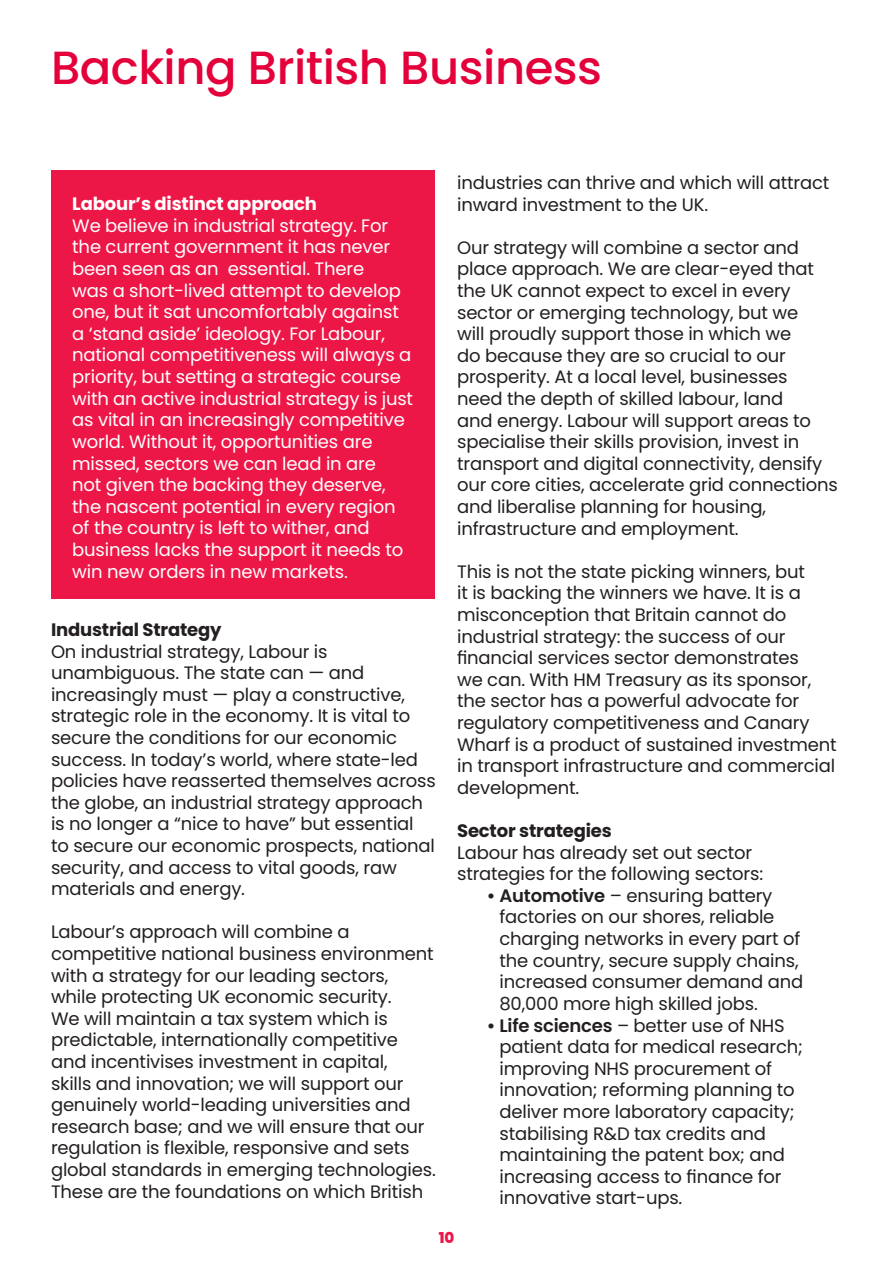
<style>
.page{position:relative;width:893px;height:1263px;background:#fff}
.page>*{position:absolute;margin:0;border:0;box-sizing:border-box;transform-origin:0 0}
.Body_text{font:500 46.5px "Poppins";letter-spacing:-.01em;color:#e4003b}
.Body_text-2{font:18px/21.6px "Poppins";letter-spacing:-.01em;color:#231f20}
.Body_text-3{font:18px/21.6px "Poppins";letter-spacing:-.01em;color:#fff}
.Body_text-4{font:700 18px "Poppins";letter-spacing:-.01em;color:#231f20}
.Body_text-5{font:700 18px "Poppins";letter-spacing:-.01em;color:#fff}
.t1{font:800 15px "Poppins";color:#ed1747}
.s1{font-weight:600}
</style>
<div class="page">
<div style="left:51px;top:170px;width:383px;height:429px;background:#ed1747"></div>
<p class="Body_text" style="left:51px;top:41px;width:553px">Backing British Business</p>
<p class="Body_text-5" style="left:72px;top:193px;width:246px">Labour’s distinct approach</p>
<p class="Body_text-3" style="left:72px;top:215px;width:342px">We believe in industrial strategy. For the current government it has never been seen as an essential. There<br>was a short-lived attempt to develop one, but it sat uncomfortably against a ‘stand aside’ ideology. For Labour, national competitiveness will always a priority, but setting a strategic course with an active industrial strategy is just as vital in an increasingly competitive world. Without it, opportunities are missed, sectors we can lead in are<br>not given the backing they deserve, the nascent potential in every region of the country is left to wither, and business lacks the support it needs to win new orders in new markets.</p>
<p class="Body_text-4" style="left:51px;top:619px;width:172px">Industrial Strategy</p>
<p class="Body_text-2" style="left:51px;top:640px;width:386px">On industrial strategy, Labour is unambiguous. The state can — and increasingly must — play a constructive, strategic role in the economy. It is vital to secure the conditions for our economic success. In today’s world, where state-led policies have reasserted themselves across the globe, an industrial strategy approach is no longer a “nice to have” but essential to secure our economic prospects, national security, and access to vital goods, raw materials and energy.</p>
<p class="Body_text-2" style="left:51px;top:921px;width:384px">Labour’s approach will combine a competitive national business environment with a strategy for our leading sectors, while protecting UK economic security.</p>
<p class="Body_text-2" style="left:51px;top:1008px;width:386px">We will maintain a tax system which is predictable, internationally competitive and incentivises investment in capital,<br>skills and innovation; we will support our genuinely world-leading universities and research base; and we will ensure that our regulation is flexible, responsive and sets global standards in emerging technologies.<br>These are the foundations on which British</p>
<p class="Body_text-2" style="left:457px;top:172px;width:374px">industries can thrive and which will attract inward investment to the UK.</p>
<p class="Body_text-2" style="left:457px;top:237px;width:382px">Our strategy will combine a sector and place approach. We are clear-eyed that the UK cannot expect to excel in every sector or emerging technology, but we<br>will proudly support those in which we<br>do because they are so crucial to our prosperity. At a local level, businesses<br>need the depth of skilled labour, land<br>and energy. Labour will support areas to specialise their skills provision, invest in transport and digital connectivity, densify our core cities, accelerate grid connections and liberalise planning for housing, infrastructure and employment.</p>
<p class="Body_text-2" style="left:457px;top:561px;width:381px">This is not the state picking winners, but<br>it is backing the winners we have. It is a misconception that Britain cannot do industrial strategy: the success of our financial services sector demonstrates<br>we can. With HM Treasury as its sponsor, the sector has a powerful advocate for regulatory competitiveness and Canary Wharf is a product of sustained investment in transport infrastructure and commercial development.</p>
<p class="Body_text-4" style="left:457px;top:820px;width:156px">Sector strategies</p>
<p class="Body_text-2" style="left:457px;top:842px;width:308px">Labour has already set out sector strategies for the following sectors:</p>
<p class="Body_text-2" style="left:499px;top:885px;width:305px;text-indent:-13px"><span class="s1">• Automotive</span> – ensuring battery factories on our shores, reliable charging networks in every part of the country, secure supply chains, increased consumer demand and<br>80,000 more high skilled jobs.</p>
<p class="Body_text-2" style="left:499px;top:1014px;width:305px;text-indent:-13px"><span class="s1">• Life sciences</span> – better use of NHS patient data for medical research; improving NHS procurement of innovation; reforming planning to deliver more laboratory capacity; stabilising R&amp;D tax credits and maintaining the patent box; and increasing access to finance for innovative start-ups.</p>
<p class="t1" style="left:439px;top:1228px;width:17px">10</p>
</div>
